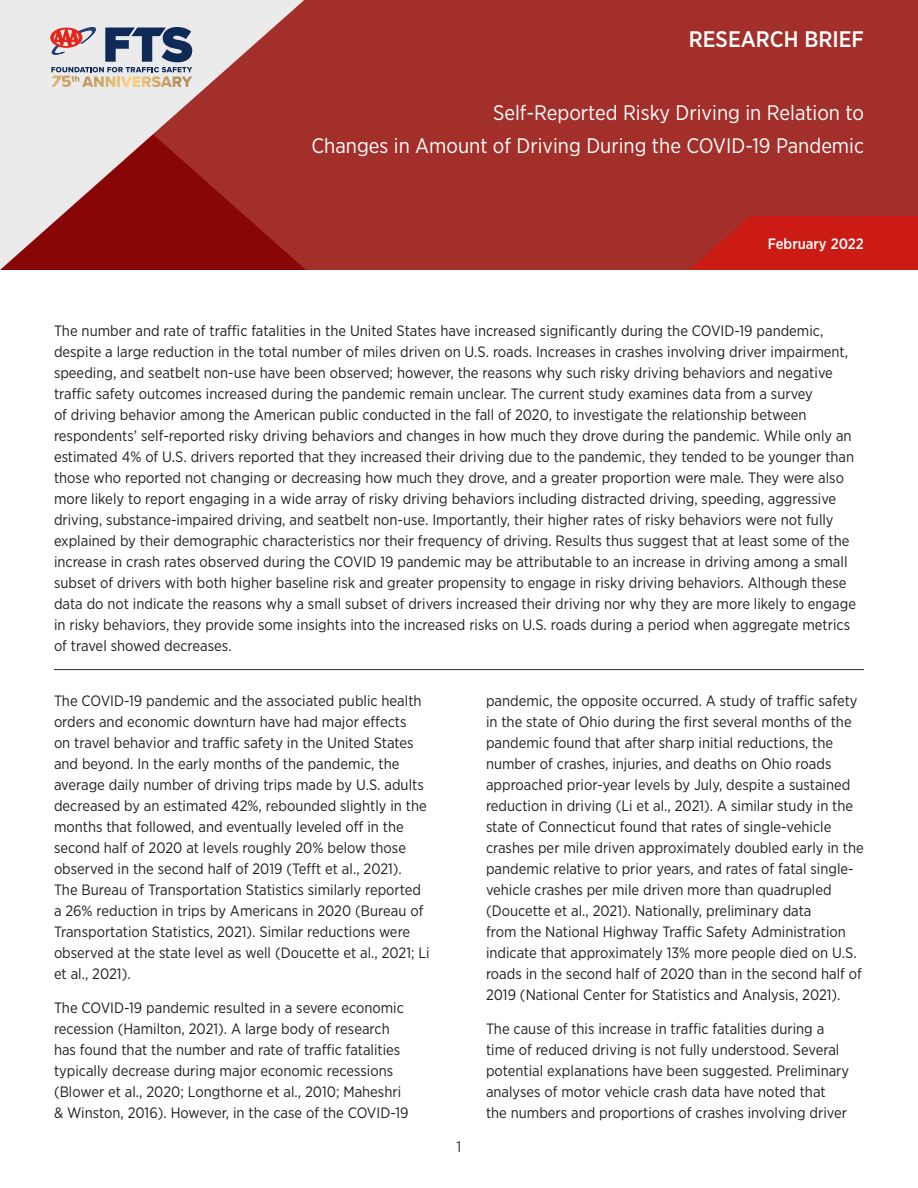
<style>
.page{position:relative;width:918px;height:1188px;background:#fff}
.page>*{position:absolute;margin:0;border:0;box-sizing:border-box;transform-origin:0 0}
.t1{font:500 22.5px "Gotham Narrow";color:#fff}
.t2{font:21px/33px "Gotham Narrow";color:#fff;text-align:right}
.Body_Copy{font:15px/21px "Gotham Narrow";color:#231f20}
.Secondary_Title{font:500 15px "Gotham Narrow";color:#fff}
.Body_Copy-2{font:15px "Gotham Narrow";color:#2d2e2e}
</style>
<div class="page">
<div style="left:0;top:0;width:918px;height:270px;background:#a22f2a"></div>
<svg style="left:0;top:0;width:304px;height:270px"></svg>
<svg style="left:51px;top:27px;width:141px;height:60px"></svg>
<svg style="left:689px;top:216px;width:229px;height:54px"></svg>
<hr style="left:54px;top:669px;width:810px;height:1px;background:#2d2e2e">
<p class="t1" style="left:689px;top:24px;width:177px">RESEARCH BRIEF</p>
<p class="t2" style="left:312px;top:96px;width:554px">Self-Reported Risky Driving in Relation to<br>Changes in Amount of Driving During the COVID-19 Pandemic</p>
<p class="Secondary_Title" style="left:768px;top:234px;width:98px">February 2022</p>
<p class="Body_Copy" style="left:54px;top:320px;width:804px">The number and rate of traffic fatalities in the United States have increased significantly during the COVID-19 pandemic, despite a large reduction in the total number of miles driven on U.S. roads. Increases in crashes involving driver impairment, speeding, and seatbelt non-use have been observed; however, the reasons why such risky driving behaviors and negative traffic safety outcomes increased during the pandemic remain unclear. The current study examines data from a survey<br>of driving behavior among the American public conducted in the fall of 2020, to investigate the relationship between respondents’ self-reported risky driving behaviors and changes in how much they drove during the pandemic. While only an estimated 4% of U.S. drivers reported that they increased their driving due to the pandemic, they tended to be younger than those who reported not changing or decreasing how much they drove, and a greater proportion were male. They were also more likely to report engaging in a wide array of risky driving behaviors including distracted driving, speeding, aggressive driving, substance-impaired driving, and seatbelt non-use. Importantly, their higher rates of risky behaviors were not fully explained by their demographic characteristics nor their frequency of driving. Results thus suggest that at least some of the increase in crash rates observed during the COVID 19 pandemic may be attributable to an increase in driving among a small subset of drivers with both higher baseline risk and greater propensity to engage in risky driving behaviors. Although these data do not indicate the reasons why a small subset of drivers increased their driving nor why they are more likely to engage in risky behaviors, they provide some insights into the increased risks on U.S. roads during a period when aggregate metrics of travel showed decreases.</p>
<p class="Body_Copy" style="left:54px;top:690px;width:377px">The COVID-19 pandemic and the associated public health orders and economic downturn have had major effects<br>on travel behavior and traffic safety in the United States and beyond. In the early months of the pandemic, the average daily number of driving trips made by U.S. adults decreased by an estimated 42%, rebounded slightly in the months that followed, and eventually leveled off in the second half of 2020 at levels roughly 20% below those observed in the second half of 2019 (Tefft et al., 2021).<br>The Bureau of Transportation Statistics similarly reported a 26% reduction in trips by Americans in 2020 (Bureau of Transportation Statistics, 2021). Similar reductions were observed at the state level as well (Doucette et al., 2021; Li et al., 2021).</p>
<p class="Body_Copy" style="left:54px;top:997px;width:356px">The COVID-19 pandemic resulted in a severe economic recession (Hamilton, 2021). A large body of research has found that the number and rate of traffic fatalities typically decrease during major economic recessions (Blower et al., 2020; Longthorne et al., 2010; Maheshri &amp; Winston, 2016). However, in the case of the COVID-19</p>
<p class="Body_Copy-2" style="left:457px;top:1137px;width:6px">1</p>
<p class="Body_Copy" style="left:486px;top:690px;width:379px">pandemic, the opposite occurred. A study of traffic safety in the state of Ohio during the first several months of the pandemic found that after sharp initial reductions, the number of crashes, injuries, and deaths on Ohio roads approached prior-year levels by July, despite a sustained reduction in driving (Li et al., 2021). A similar study in the state of Connecticut found that rates of single-vehicle crashes per mile driven approximately doubled early in the pandemic relative to prior years, and rates of fatal single&shy;vehicle crashes per mile driven more than quadrupled (Doucette et al., 2021). Nationally, preliminary data<br>from the National Highway Traffic Safety Administration indicate that approximately 13% more people died on U.S. roads in the second half of 2020 than in the second half of 2019 (National Center for Statistics and Analysis, 2021).</p>
<p class="Body_Copy" style="left:486px;top:1018px;width:365px">The cause of this increase in traffic fatalities during a time of reduced driving is not fully understood. Several potential explanations have been suggested. Preliminary analyses of motor vehicle crash data have noted that the numbers and proportions of crashes involving driver</p>
</div>
